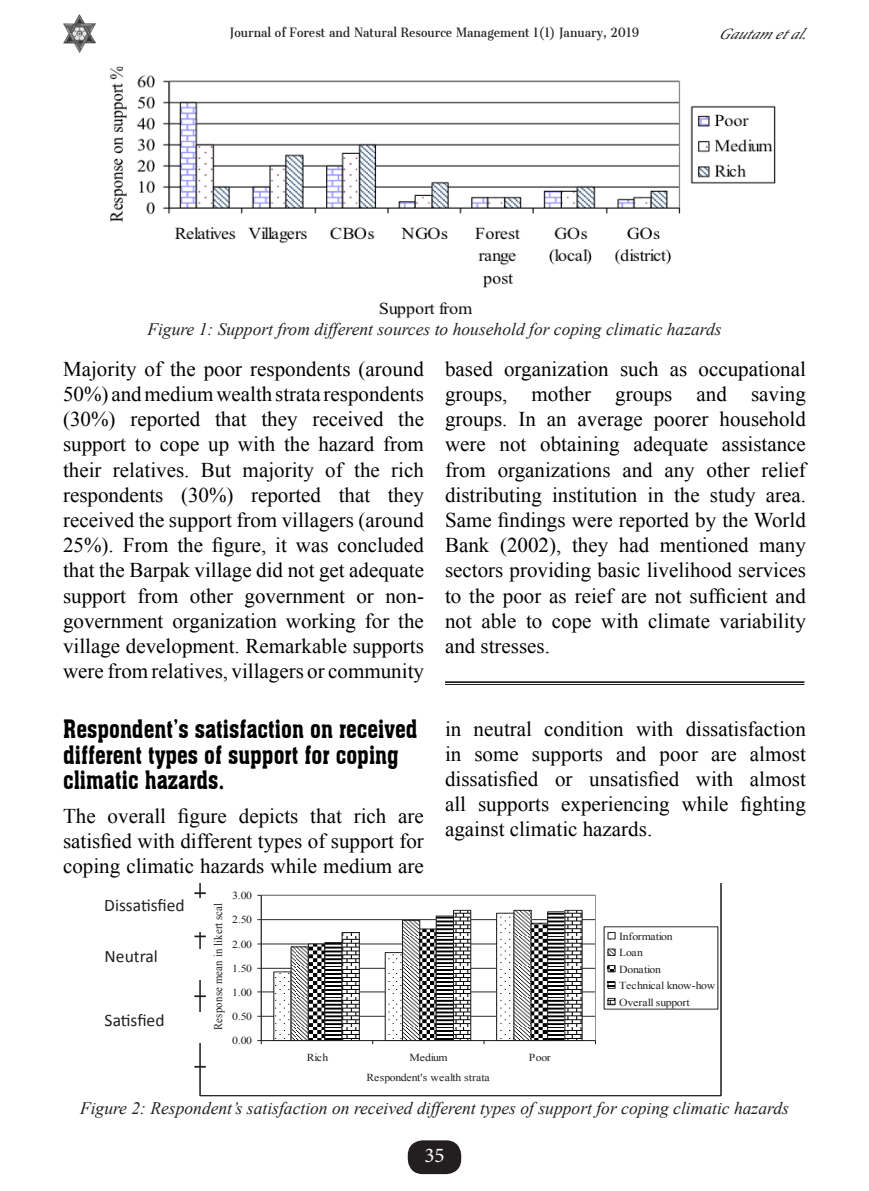
<style>
.page{position:relative;width:869px;height:1191px;background:#fff}
.page>*{position:absolute;margin:0;border:0;box-sizing:border-box;transform-origin:0 0}
.t1{font:24.85px/25.2px "Aachen BT";color:#000;scale:.82 1}
.t2{font:21px/25.2px "Times New Roman";color:#000;text-align:justify}
.t3{font:21px "Minion Pro";color:#fff}
.t4{font:italic 17.5px "Times New Roman";color:#231f20}
.t5{font:17.5px "Calibri";color:#231f20}
.t6{font:italic 15.75px "Minion Pro";color:#231f20}
.t7{font:12.25px "Cantata One";color:#231f20;scale:.9 1}
.t8{font:11.72px "Times New Roman";letter-spacing:.02em;color:#231f20;scale:.91 1}
.t9{font:10.67px/16.4px "Times New Roman";letter-spacing:-.035em;color:#231f20;scale:1.1 1}
.t10{font:10.67px "Times New Roman";color:#231f20;scale:1.1 1}
</style>
<div class="page">
<div style="left:408px;top:1141px;width:52px;height:32px;background:#231f20;border-radius:14px"></div>
<div style="left:407px;top:1140px;width:54px;height:34px;border:2px solid #231f20;border-radius:14px"></div>
<img style="left:63px;top:15px;width:32px;height:38px">
<img style="left:110px;top:66px;width:665px;height:253px">
<hr style="left:445px;top:681px;width:359px;height:2px;background:#231f20">
<hr style="left:445px;top:684px;width:359px;height:1px;background:#231f20">
<svg style="left:199px;top:883px;width:522px;height:213px"></svg>
<div style="left:84px;top:898px;width:120px;height:34px;background:#fff"></div>
<div style="left:105px;top:949px;width:98px;height:30px;background:#fff"></div>
<div style="left:105px;top:1012px;width:98px;height:31px;background:#fff"></div>
<svg style="left:194px;top:892px;width:12px;height:2px"></svg>
<svg style="left:194px;top:995px;width:12px;height:2px"></svg>
<svg style="left:194px;top:935px;width:12px;height:2px"></svg>
<svg style="left:194px;top:1066px;width:12px;height:1px"></svg>
<p class="t7" style="left:230px;top:25px;width:456px">Journal of Forest and Natural Resource Management 1(1) January, 2019</p>
<p class="t6" style="left:718px;top:23px;width:99px">Gautametal.</p>
<p class="t4" style="left:147px;top:317px;width:575px">Figure 1: Support from different sources to household for coping climatic hazards</p>
<p class="t2" style="left:63px;top:356px;width:362px">Majority of the poor respondents (around 50%) and medium wealth strata respondents (30%) reported that they received the support to cope up with the hazard from their relatives. But majority of the rich respondents (30%) reported that they received the support from villagers (around 25%). From the figure, it was concluded that the Barpak village did not get adequate support from other government or non&shy;government organization working for the village development. Remarkable supports were from relatives, villagers or community</p>
<p class="t2" style="left:445px;top:356px;width:362px">based organization such as occupational groups, mother groups and saving groups. In an average poorer household were not obtaining adequate assistance from organizations and any other relief distributing institution in the study area.<br>Same findings were reported by the World Bank (2002), they had mentioned many sectors providing basic livelihood services to the poor as reief are not sufficient and not able to cope with climate variability and stresses.</p>
<p class="t1" style="left:63px;top:716px;width:433px">Respondent’s satisfaction on received different types of support for coping climatic hazards.</p>
<p class="t2" style="left:63px;top:802px;width:362px">The overall figure depicts that rich are satisfied with different types of support for coping climatic hazards while medium are</p>
<p class="t5" style="left:104px;top:894px;width:82px">Dissatisfied</p>
<p class="t5" style="left:105px;top:945px;width:55px">Neutral</p>
<p class="t5" style="left:105px;top:1009px;width:61px">Satisfied</p>
<p class="t9" style="left:232px;top:887px;width:20px">3.00</p>
<p class="t8" style="left:210px;top:1029px;width:146px;rotate:-90deg">Response mean in likert scale</p>
<p class="t9" style="left:232px;top:911px;width:20px">2.50</p>
<p class="t9" style="left:232px;top:935px;width:20px">2.00</p>
<p class="t9" style="left:232px;top:960px;width:20px">1.50</p>
<p class="t9" style="left:232px;top:983px;width:20px">1.00</p>
<p class="t9" style="left:232px;top:1007px;width:20px">0.50</p>
<p class="t9" style="left:232px;top:1032px;width:20px">0.00</p>
<p class="t2" style="left:445px;top:715px;width:362px">in neutral condition with dissatisfaction in some supports and poor are almost dissatisfied or unsatisfied with almost all supports experiencing while fighting against climatic hazards.</p>
<p class="t9" style="left:618px;top:927px;width:89px">Information<br>Loan<br>Donation<br>Technical know-how<br>Overall support</p>
<p class="t9" style="left:306px;top:1049px;width:21px">Rich</p>
<p class="t9" style="left:409px;top:1049px;width:36px">Medium</p>
<p class="t9" style="left:528px;top:1049px;width:21px">Poor</p>
<p class="t10" style="left:366px;top:1070px;width:114px">Respondent's wealth strata</p>
<p class="t4" style="left:80px;top:1096px;width:710px">Figure 2: Respondent’s satisfaction on received different types of support for coping climatic hazards</p>
<p class="t3" style="left:424px;top:1141px;width:22px">35</p>
</div>
